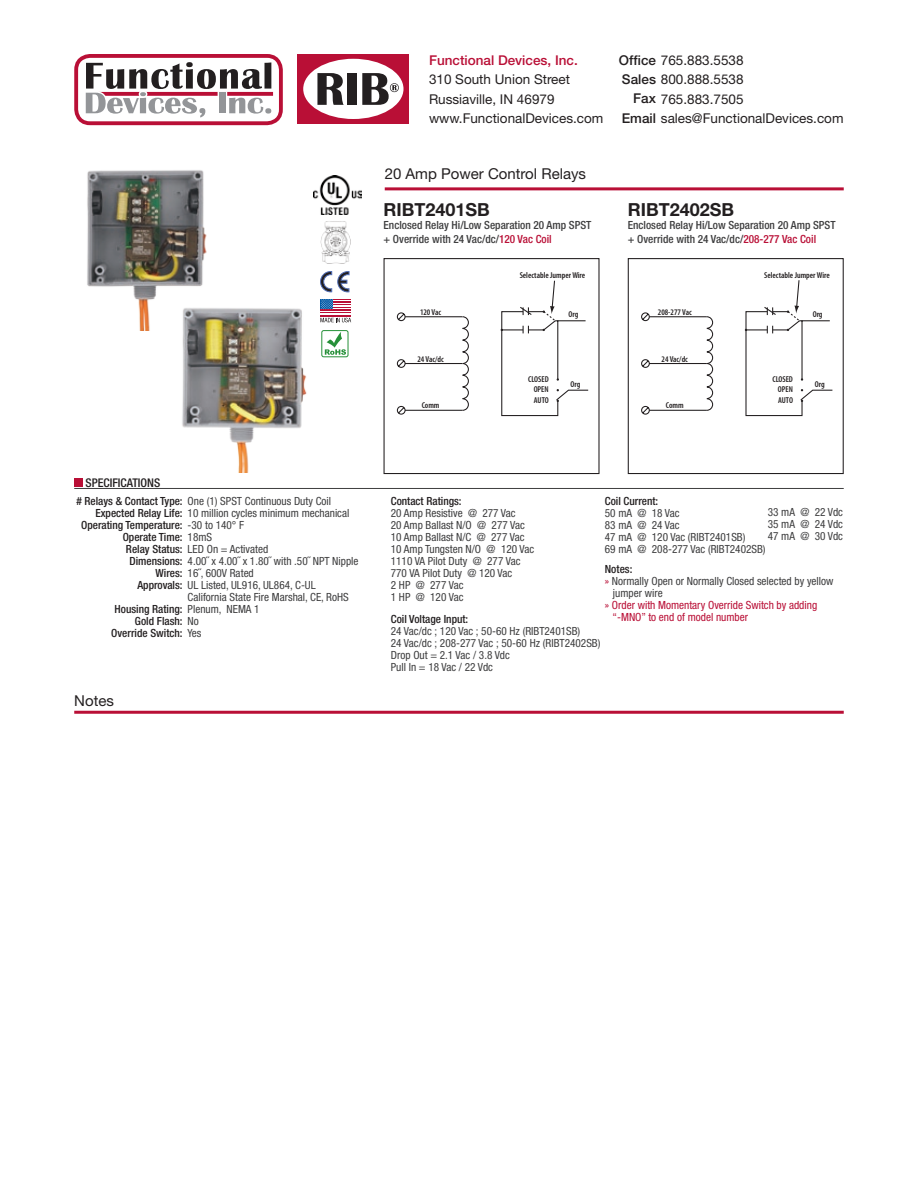
<style>
.page{position:relative;width:918px;height:1188px;background:#fff}
.page>*{position:absolute;margin:0;border:0;box-sizing:border-box;transform-origin:0 0}
.t1{font:700 18px "Helvetica Neue";color:#231f20}
.t2{font:15px "Helvetica Neue";color:#231f20}
.t3{font:13.5px/19.5px "Helvetica Neue";color:#231f20}
.t4{font:500 13.5px "Helvetica Neue";color:#b90f36}
.t5{font:500 condensed 12px "Helvetica Neue";color:#231f20}
.t6{font:condensed 11.25px/12px "Helvetica Neue";color:#3e3e3f}
.t7{font:500 condensed 11.25px "Helvetica Neue";color:#231f20}
.t8{font:500 condensed 11.25px/13.5px "Helvetica Neue";color:#3e3e3f}
.t9{font:condensed 11.25px/12px "Helvetica Neue";color:#b90f36}
.t10{font:600 condensed 8.55px/10.6px "Myriad Pro";color:#231f20;text-align:justify}
.s1{font-weight:500}
.s2{color:#b90f36}
.s3{font-weight:500;color:#231f20}
.s4{font-weight:400;color:#3e3e3f}
</style>
<div class="page">
<hr style="left:74px;top:711px;width:770px;height:3px;background:#b90f36">
<svg style="left:74px;top:54px;width:209px;height:71px"></svg>
<div style="left:298px;top:54px;width:111px;height:70px;background:#b90f36"></div>
<div style="left:303px;top:59px;width:101px;height:60px;background:#fff;border-radius:50%"></div>
<svg style="left:317px;top:73px;width:27px;height:32px"></svg>
<div style="left:348px;top:73px;width:9px;height:32px;background:#231f20"></div>
<svg style="left:362px;top:73px;width:37px;height:32px"></svg>
<svg style="left:628px;top:258px;width:216px;height:216px"></svg>
<svg style="left:641px;top:279px;width:192px;height:138px"></svg>
<svg style="left:384px;top:258px;width:216px;height:216px"></svg>
<svg style="left:396px;top:280px;width:193px;height:137px"></svg>
<hr style="left:385px;top:187px;width:459px;height:3px;background:#b90f36">
<div style="left:75px;top:478px;width:8px;height:9px;background:#b90f36"></div>
<img style="left:314px;top:176px;width:47px;height:38px">
<img style="left:320px;top:221px;width:30px;height:43px">
<svg style="left:338px;top:272px;width:11px;height:20px"></svg>
<svg style="left:321px;top:272px;width:11px;height:20px"></svg>
<hr style="left:320px;top:310px;width:31px;height:1px;background:#b90f36">
<hr style="left:320px;top:312px;width:31px;height:2px;background:#b90f36">
<hr style="left:320px;top:315px;width:31px;height:1px;background:#b90f36">
<svg style="left:320px;top:318px;width:31px;height:4px"></svg>
<svg style="left:321px;top:299px;width:30px;height:11px"></svg>
<svg style="left:325px;top:332px;width:21px;height:23px"></svg>
<div style="left:321px;top:330px;width:27px;height:27px;border:1px solid #269039;border-radius:2px"></div>
<hr style="left:74px;top:488px;width:770px;height:1px;background:#3e3e3f">
<img style="left:87px;top:170px;width:120px;height:160px">
<img style="left:175px;top:304px;width:132px;height:169px">
<p class="t4" style="left:429px;top:52px;width:150px">Functional Devices, Inc.</p>
<p class="t3" style="left:429px;top:69px;width:176px">310 South Union Street<br>Russiaville, IN 46979 www.FunctionalDevices.com</p>
<p class="t3" style="left:619px;top:50px;width:126px"><span class="s1">Office</span> 765.883.5538</p>
<p class="t3" style="left:622px;top:69px;width:123px"><span class="s1">Sales</span> 800.888.5538</p>
<p class="t3" style="left:633px;top:89px;width:112px"><span class="s1">Fax</span> 765.883.7505</p>
<p class="t3" style="left:622px;top:108px;width:223px"><span class="s1">Email</span> sales@FunctionalDevices.com</p>
<h2 class="t2" style="left:385px;top:165px;width:203px">20 Amp Power Control Relays</h2>
<h1 class="t1" style="left:384px;top:198px;width:108px">RIBT2401SB</h1>
<p class="t8" style="left:384px;top:218px;width:209px">Enclosed Relay Hi/Low Separation 20 Amp SPST + Override with 24 Vac/dc/<span class="s2">120 Vac Coil</span></p>
<h1 class="t1" style="left:628px;top:198px;width:108px">RIBT2402SB</h1>
<p class="t8" style="left:628px;top:218px;width:209px">Enclosed Relay Hi/Low Separation 20 Amp SPST + Override with 24 Vac/dc/<span class="s2">208-277 Vac Coil</span></p>
<p class="t10" style="left:520px;top:270px;width:67px">Selectable Jumper Wire</p>
<p class="t10" style="left:764px;top:270px;width:67px">Selectable Jumper Wire</p>
<p class="t10" style="left:420px;top:307px;width:23px">120 Vac</p>
<p class="t10" style="left:568px;top:309px;width:11px">Org</p>
<p class="t10" style="left:658px;top:307px;width:35px">208-277 Vac</p>
<p class="t10" style="left:813px;top:309px;width:11px">Org</p>
<p class="t10" style="left:417px;top:354px;width:28px">24 Vac/dc</p>
<p class="t10" style="left:662px;top:354px;width:28px">24 Vac/dc</p>
<p class="t10" style="left:422px;top:400px;width:19px">Comm</p>
<p class="t10" style="left:534px;top:374px;width:17px;text-indent:-5px">CLOSED OPEN AUTO</p>
<p class="t10" style="left:571px;top:379px;width:11px">Org</p>
<p class="t10" style="left:666px;top:400px;width:19px">Comm</p>
<p class="t10" style="left:778px;top:374px;width:17px;text-indent:-5px">CLOSED OPEN AUTO</p>
<p class="t10" style="left:815px;top:379px;width:11px">Org</p>
<p class="t5" style="left:86px;top:475px;width:76px">SPECIFICATIONS</p>
<p class="t6" style="left:76px;top:495px;width:256px"><span class="s3"># Relays &amp; Contact Type:</span> One (1) SPST Continuous Duty Coil</p>
<p class="t6" style="left:95px;top:507px;width:255px"><span class="s3">Expected Relay Life:</span> 10 million cycles minimum mechanical</p>
<p class="t7" style="left:81px;top:518px;width:164px">Operating Temperature: <span class="s4">-30 to 140° F</span></p>
<p class="t7" style="left:123px;top:530px;width:91px">Operate Time: <span class="s4">18mS</span></p>
<p class="t6" style="left:126px;top:543px;width:144px"><span class="s3">Relay Status:</span> LED On = Activated</p>
<p class="t6" style="left:130px;top:555px;width:231px"><span class="s3">Dimensions:</span> 4.00˝ x 4.00˝ x 1.80˝ with .50˝ NPT Nipple</p>
<p class="t6" style="left:156px;top:567px;width:100px"><span class="s3">Wires:</span> 16˝, 600V Rated</p>
<p class="t6" style="left:137px;top:579px;width:180px"><span class="s3">Approvals:</span> UL Listed, UL916, UL864, C-UL</p>
<p class="t7" style="left:115px;top:602px;width:147px">Housing Rating: <span class="s4">Plenum, NEMA 1</span></p>
<p class="t7" style="left:135px;top:614px;width:65px">Gold Flash: <span class="s4">No</span></p>
<p class="t7" style="left:111px;top:626px;width:92px">Override Switch: <span class="s4">Yes</span></p>
<p class="t6" style="left:188px;top:591px;width:163px">California State Fire Marshal, CE, RoHS</p>
<h2 class="t2" style="left:74px;top:691px;width:41px">Notes</h2>
<p class="t7" style="left:391px;top:494px;width:72px">Contact Ratings:</p>
<p class="t6" style="left:391px;top:507px;width:145px">20 Amp Resistive @ 277 Vac<br>20 Amp Ballast N/O @ 277 Vac<br>10 Amp Ballast N/C @ 277 Vac<br>10 Amp Tungsten N/O @ 120 Vac<br>1110 VA Pilot Duty @ 277 Vac<br>770 VA Pilot Duty @ 120 Vac<br>2 HP @ 277 Vac<br>1 HP @ 120 Vac</p>
<p class="t7" style="left:605px;top:494px;width:55px">Coil Current:</p>
<p class="t6" style="left:605px;top:507px;width:162px">50 mA @ 18 Vac<br>83 mA @ 24 Vac<br>47 mA @ 120 Vac (RIBT2401SB)<br>69 mA @ 208-277 Vac (RIBT2402SB)</p>
<p class="t6" style="left:768px;top:506px;width:77px;text-align:justify">33 mA @ 22 Vdc 35 mA @ 24 Vdc 47 mA @ 30 Vdc</p>
<p class="t7" style="left:605px;top:562px;width:29px">Notes:</p>
<p class="t6" style="left:605px;top:575px;width:230px"><span class="s2">»</span> Normally Open or Normally Closed selected by yellow</p>
<p class="t6" style="left:613px;top:587px;width:51px">jumper wire</p>
<p class="t9" style="left:613px;top:599px;width:206px;text-indent:-8px">» Order with Momentary Override Switch by adding “-MNO” to end of model number</p>
<p class="t7" style="left:391px;top:612px;width:79px">Coil Voltage Input:</p>
<p class="t6" style="left:391px;top:625px;width:211px">24 Vac/dc ; 120 Vac ; 50-60 Hz (RIBT2401SB)<br>24 Vac/dc ; 208-277 Vac ; 50-60 Hz (RIBT2402SB)<br>Drop Out = 2.1 Vac / 3.8 Vdc<br>Pull In = 18 Vac / 22 Vdc</p>
</div>
